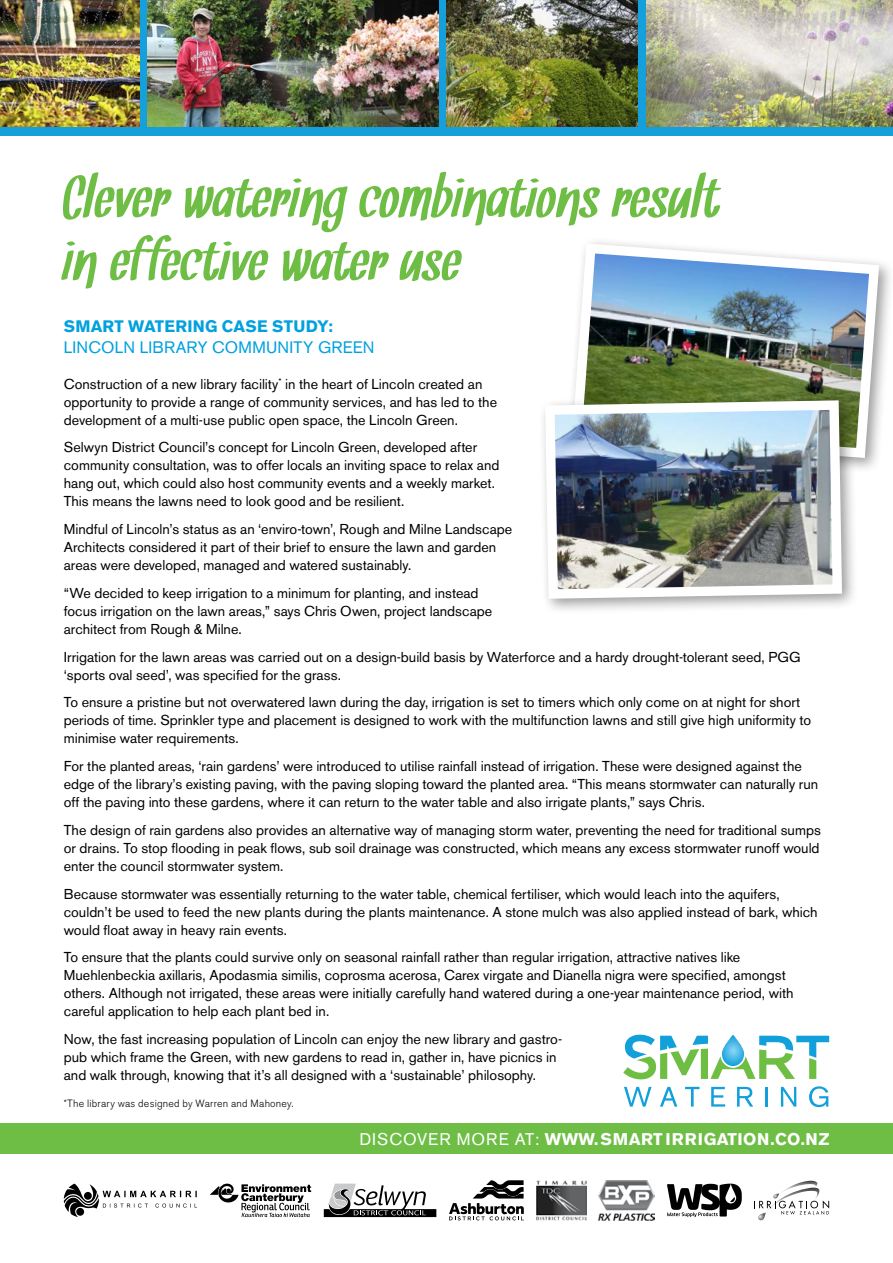
<style>
.page{position:relative;width:893px;height:1263px;background:#fff}
.page>*{position:absolute;margin:0;border:0;box-sizing:border-box;transform-origin:0 0}
.t1{font:60px/63px "Snickles";letter-spacing:.01em;color:#6ebd45}
.t2{font:700 16.8px "Akzidenz Grotesk BE";letter-spacing:.02em;color:#fff}
.t3{font:16.5px "Akzidenz Grotesk BE";letter-spacing:.015em;color:#00a1de}
.t4{font:700 16.5px "Akzidenz Grotesk BE";letter-spacing:.015em;color:#00a1de}
.t5{font:14.25px/18px "Akzidenz Grotesk BE";color:#000}
.t6{font:300 10.5px "Akzidenz Grotesk BE";letter-spacing:.02em;color:#000}
.s1{font-weight:400}
</style>
<div class="page">
<svg style="left:623px;top:1034px;width:206px;height:45px"></svg>
<svg style="left:624px;top:1087px;width:27px;height:19px"></svg>
<svg style="left:660px;top:1087px;width:17px;height:19px"></svg>
<svg style="left:685px;top:1087px;width:14px;height:19px"></svg>
<svg style="left:711px;top:1087px;width:14px;height:19px"></svg>
<svg style="left:737px;top:1087px;width:16px;height:19px"></svg>
<svg style="left:765px;top:1087px;width:2px;height:19px"></svg>
<svg style="left:781px;top:1087px;width:15px;height:19px"></svg>
<svg style="left:809px;top:1086px;width:19px;height:21px"></svg>
<div style="left:0;top:1123px;width:893px;height:31px;background:#6ebd45"></div>
<svg style="left:210px;top:1183px;width:101px;height:34px"></svg>
<svg style="left:667px;top:1183px;width:75px;height:34px"></svg>
<svg style="left:324px;top:1183px;width:112px;height:34px"></svg>
<svg style="left:64px;top:1183px;width:133px;height:34px"></svg>
<svg style="left:449px;top:1180px;width:75px;height:40px"></svg>
<img style="left:536px;top:1180px;width:50px;height:40px">
<img style="left:599px;top:1180px;width:55px;height:40px">
<svg style="left:754px;top:1181px;width:75px;height:40px"></svg>
<div style="left:0;top:0;width:893px;height:135px;background:#16a0db"></div>
<img style="left:0;top:0;width:139px;height:127px">
<img style="left:447px;top:0;width:191px;height:127px">
<img style="left:148px;top:0;width:290px;height:127px">
<img style="left:646px;top:0;width:247px;height:127px">
<div style="left:565px;top:236px;width:328px;height:238px;background:#000;opacity:.4"></div>
<img style="left:567px;top:238px;width:317px;height:225px">
<div style="left:538px;top:393px;width:320px;height:222px;background:#000;opacity:.4"></div>
<img style="left:540px;top:396px;width:307px;height:207px">
<h1 class="t1" style="left:64px;top:171px;width:659px">Clever watering combinations result in effective water use</h1>
<p class="t4" style="left:64px;top:316px;width:271px">SMART WATERING CASE STUDY:</p>
<p class="t3" style="left:64px;top:337px;width:312px">LINCOLN LIBRARY COMMUNITY GREEN</p>
<p class="t5" style="left:64px;top:375px;width:435px">Construction of a new library facility<sup>*</sup> in the heart of Lincoln created an opportunity to provide a range of community services, and has led to the development of a multi-use public open space, the Lincoln Green.</p>
<p class="t5" style="left:64px;top:438px;width:437px">Selwyn District Council’s concept for Lincoln Green, developed after community consultation, was to offer locals an inviting space to relax and hang out, which could also host community events and a weekly market.<br>This means the lawns need to look good and be resilient.</p>
<p class="t5" style="left:64px;top:520px;width:450px">Mindful of Lincoln’s status as an ‘enviro-town’, Rough and Milne Landscape<br>Architects considered it part of their brief to ensure the lawn and garden areas were developed, managed and watered sustainably.</p>
<p class="t5" style="left:64px;top:584px;width:430px">“We decided to keep irrigation to a minimum for planting, and instead focus irrigation on the lawn areas,” says Chris Owen, project landscape architect from Rough &amp; Milne.</p>
<p class="t5" style="left:64px;top:648px;width:738px">Irrigation for the lawn areas was carried out on a design-build basis by Waterforce and a hardy drought-tolerant seed, PGG ‘sports oval seed’, was specified for the grass.</p>
<p class="t5" style="left:64px;top:693px;width:749px">To ensure a pristine but not overwatered lawn during the day, irrigation is set to timers which only come on at night for short periods of time. Sprinkler type and placement is designed to work with the multifunction lawns and still give high uniformity to minimise water requirements.</p>
<p class="t5" style="left:64px;top:757px;width:756px">For the planted areas, ‘rain gardens’ were introduced to utilise rainfall instead of irrigation. These were designed against the edge of the library’s existing paving, with the paving sloping toward the planted area. “This means stormwater can naturally run off the paving into these gardens, where it can return to the water table and also irrigate plants,” says Chris.</p>
<p class="t5" style="left:64px;top:821px;width:758px;text-align:justify">The design of rain gardens also provides an alternative way of managing storm water, preventing the need for traditional sumps or drains. To stop flooding in peak flows, sub soil drainage was constructed, which means any excess stormwater runoff would enter the council stormwater system.</p>
<p class="t5" style="left:64px;top:885px;width:755px">Because stormwater was essentially returning to the water table, chemical fertiliser, which would leach into the aquifers, couldn’t be used to feed the new plants during the plants maintenance. A stone mulch was also applied instead of bark, which would float away in heavy rain events.</p>
<p class="t5" style="left:64px;top:948px;width:731px">To ensure that the plants could survive only on seasonal rainfall rather than regular irrigation, attractive natives like Muehlenbeckia axillaris, Apodasmia similis, coprosma acerosa, Carex virgate and Dianella nigra were specified, amongst others. Although not irrigated, these areas were initially carefully hand watered during a one-year maintenance period, with careful application to help each plant bed in.</p>
<p class="t5" style="left:64px;top:1030px;width:499px">Now, the fast increasing population of Lincoln can enjoy the new library and gastro&shy;pub which frame the Green, with new gardens to read in, gather in, have picnics in and walk through, knowing that it’s all designed with a ‘sustainable’ philosophy.</p>
<p class="t6" style="left:64px;top:1097px;width:231px">*The library was designed by Warren and Mahoney.</p>
<p class="t2" style="left:359px;top:1129px;width:471px"><span class="s1">DISCOVER MORE AT:</span> WWW.SMART IRRIGATION.CO.NZ</p>
</div>
